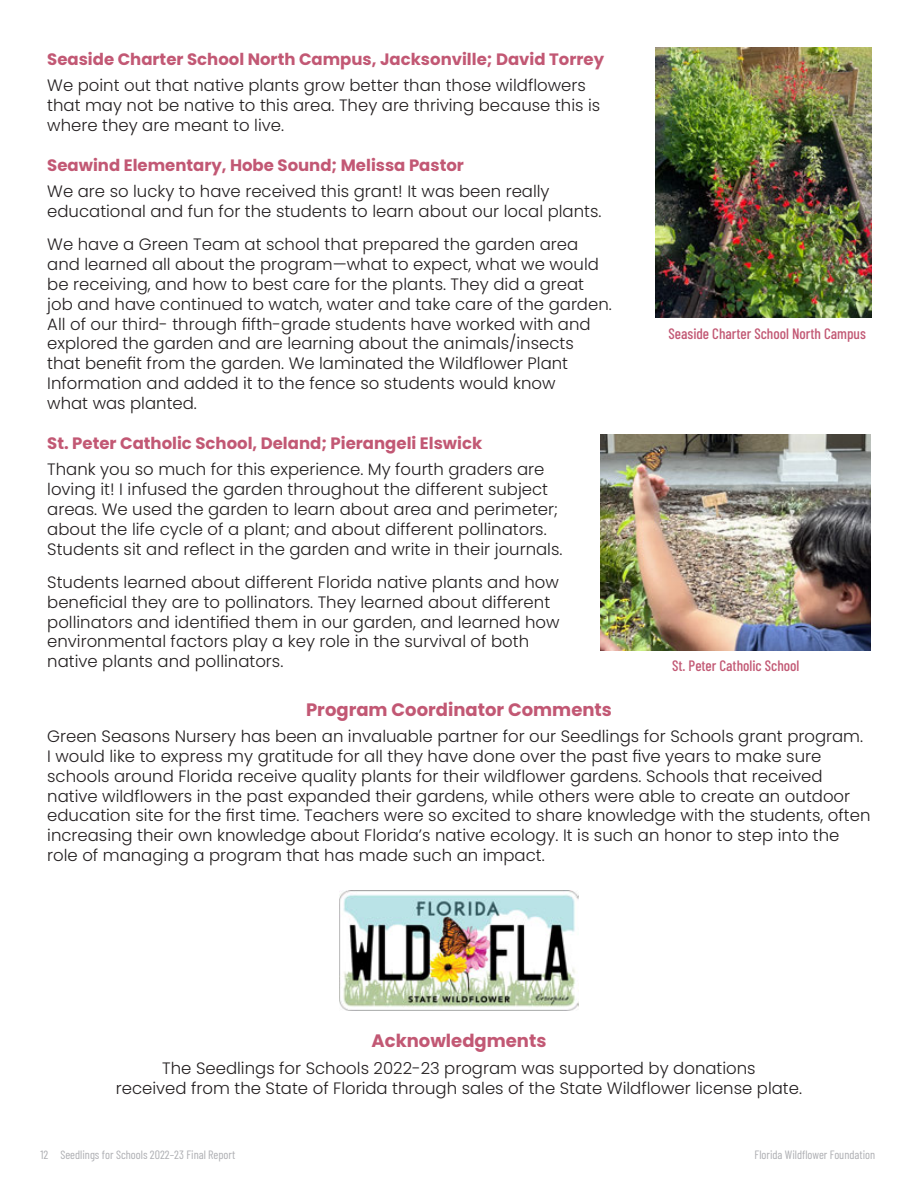
<style>
.page{position:relative;width:918px;height:1188px;background:#fff}
.page>*{position:absolute;margin:0;border:0;box-sizing:border-box;transform-origin:0 0}
.t1{font:700 18px "Poppins";color:#c25874}
.t2{font:300 16.5px/19.8px "Poppins";color:#231f20}
.t3{font:700 16.5px "Poppins";color:#c25874}
.t4{font:500 15px "Barlow Condensed";color:#c25874}
.t5{font:12px "Barlow Condensed";color:#adaeb2}
</style>
<div class="page">
<img style="left:339px;top:891px;width:240px;height:120px">
<img style="left:601px;top:435px;width:270px;height:216px">
<img style="left:656px;top:47px;width:216px;height:270px">
<p class="t3" style="left:47px;top:49px;width:558px">Seaside Charter School North Campus, Jacksonville; David Torrey</p>
<p class="t2" style="left:47px;top:76px;width:555px">We point out that native plants grow better than those wildflowers that may not be native to this area. They are thriving because this is where they are meant to live.</p>
<p class="t3" style="left:47px;top:155px;width:418px">Seawind Elementary, Hobe Sound; Melissa Pastor</p>
<p class="t2" style="left:47px;top:182px;width:556px">We are so lucky to have received this grant! It was been really educational and fun for the students to learn about our local plants.</p>
<p class="t2" style="left:47px;top:235px;width:566px">We have a Green Team at school that prepared the garden area and learned all about the program—what to expect, what we would be receiving, and how to best care for the plants. They did a great job and have continued to watch, water and take care of the garden.<br>All of our third- through fifth-grade students have worked with and explored the garden and are learning about the animals/insects<br>that benefit from the garden. We laminated the Wildflower Plant Information and added it to the fence so students would know<br>what was planted.</p>
<p class="t3" style="left:47px;top:434px;width:437px">St. Peter Catholic School, Deland; Pierangeli Elswick</p>
<p class="t2" style="left:47px;top:460px;width:517px">Thank you so much for this experience. My fourth graders are loving it! I infused the garden throughout the different subject areas. We used the garden to learn about area and perimeter; about the life cycle of a plant; and about different pollinators.<br>Students sit and reflect in the garden and write in their journals.</p>
<p class="t2" style="left:47px;top:572px;width:514px">Students learned about different Florida native plants and how beneficial they are to pollinators. They learned about different pollinators and identified them in our garden, and learned how environmental factors play a key role in the survival of both native plants and pollinators.</p>
<p class="t1" style="left:306px;top:699px;width:307px">Program Coordinator Comments</p>
<p class="t2" style="left:47px;top:727px;width:825px">Green Seasons Nursery has been an invaluable partner for our Seedlings for Schools grant program.<br>I would like to express my gratitude for all they have done over the past five years to make sure schools around Florida receive quality plants for their wildflower gardens. Schools that received native wildflowers in the past expanded their gardens, while others were able to create an outdoor education site for the first time. Teachers were so excited to share knowledge with the students, often increasing their own knowledge about Florida’s native ecology. It is such an honor to step into the role of managing a program that has made such an impact.</p>
<p class="t4" style="left:669px;top:323px;width:199px">Seaside Charter School North Campus</p>
<p class="t4" style="left:672px;top:655px;width:129px">St. Peter Catholic School</p>
<p class="t1" style="left:372px;top:1031px;width:176px">Acknowledgments</p>
<p class="t2" style="left:116px;top:1058px;width:688px;text-align:center">The Seedlings for Schools 2022-23 program was supported by donations<br>received from the State of Florida through sales of the State Wildflower license plate.</p>
<p class="t5" style="left:40px;top:1146px;width:196px">12 Seedlings for Schools 2022–23 Final Report</p>
<p class="t5" style="left:754px;top:1146px;width:122px">Florida Wildflower Foundation</p>
</div>
